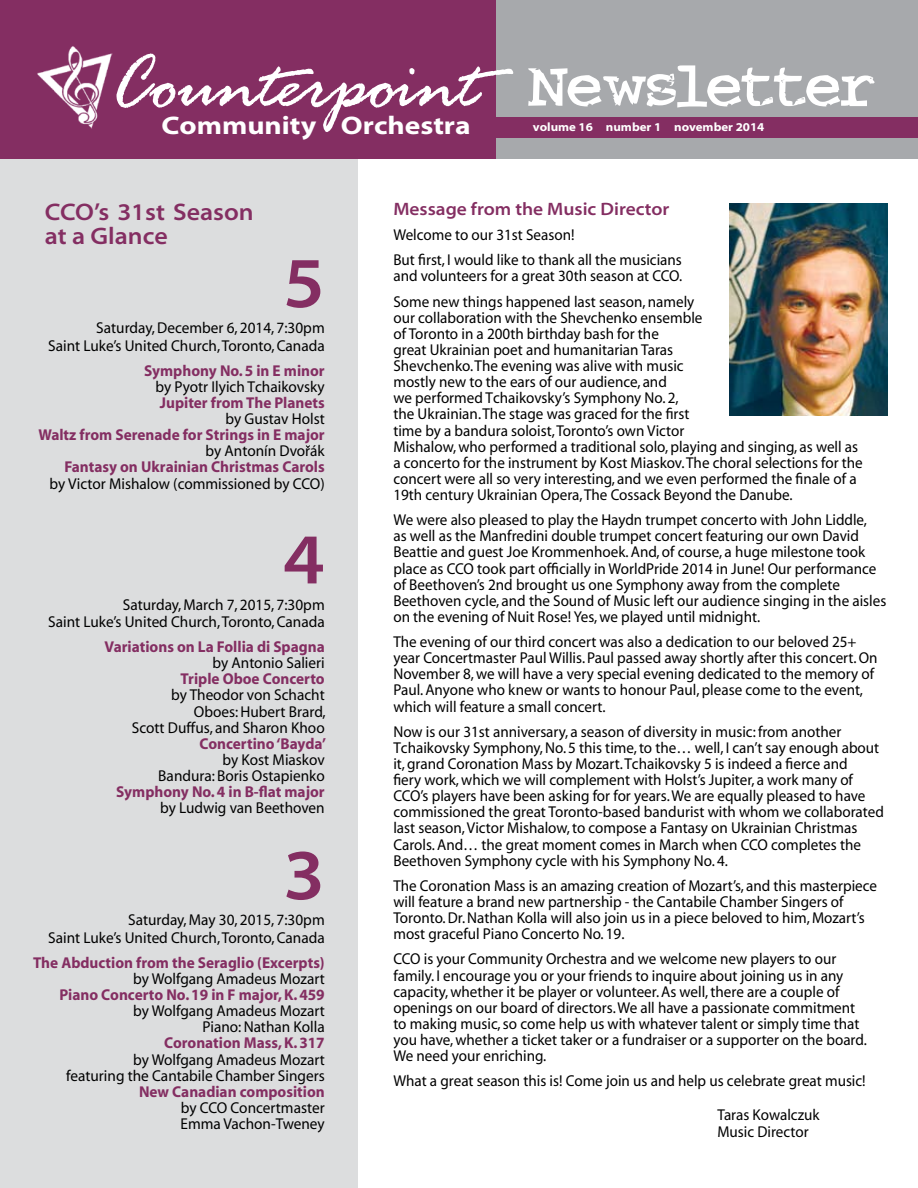
<style>
.page{position:relative;width:918px;height:1188px;background:#dcddde}
.page>*{position:absolute;margin:0;border:0;box-sizing:border-box;transform-origin:0 0}
.t1{font:82.5px "Rage Italic Plain";color:#fff}
.t2{font:72px "Crud Font";color:#fff}
.t3{font:72px "Myriad MM 565 700";color:#842e62}
.t4{font:25.5px "Myriad MM 700 700";color:#fff;scale:1.08 1}
.t5{font:24px/24px "Myriad MM 565 700";color:#842e62}
.t6{font:18px "Myriad MM 565 700";color:#842e62}
.t7{font:15.75px/16.2px "Myriad MM 400 600";color:#000;scale:.96 1}
.t8{font:15.75px/16.2px "Myriad MM 400 600";color:#000;text-align:right}
.t9{font:15.75px "Myriad MM 700 600";letter-spacing:.035em;color:#842e62}
.t10{font:12px "Myriad MM 700 700";color:#fff}
</style>
<div class="page">
<div style="left:359px;top:157px;width:559px;height:1031px;background:#fff"></div>
<div style="left:0;top:0;width:918px;height:158px;background:#a7a9ac"></div>
<div style="left:0;top:0;width:495px;height:158px;background:#842e62"></div>
<div style="left:427px;top:117px;width:491px;height:21px;background:#842e62"></div>
<img style="left:37px;top:46px;width:75px;height:83px">
<img style="left:730px;top:204px;width:157px;height:211px">
<h1 class="t1" style="left:110px;top:33px;width:371px">Counterpoint</h1>
<h3 class="t4" style="left:162px;top:113px;width:288px">Community Orchestra</h3>
<h2 class="t2" style="left:527px;top:48px;width:351px">Newsletter</h2>
<p class="t10" style="left:533px;top:121px;width:233px">volume 16 number 1 november 2014</p>
<h3 class="t5" style="left:45px;top:201px;width:210px">CCO’s 31st Season at a Glance</h3>
<h2 class="t3" style="left:283px;top:248px;width:43px">5</h2>
<p class="t8" style="left:48px;top:320px;width:278px;line-height:17.2px">Saturday, December 6, 2014, 7:30pm<br>Saint Luke’s United Church, Toronto, Canada</p>
<p class="t9" style="left:144px;top:363px;width:181px">Symphony No. 5 in E minor</p>
<p class="t8" style="left:156px;top:379px;width:171px">by Pyotr Ilyich Tchaikovsky</p>
<p class="t9" style="left:160px;top:395px;width:166px">Jupiter from The Planets</p>
<p class="t8" style="left:226px;top:411px;width:101px">by Gustav Holst</p>
<p class="t9" style="left:38px;top:427px;width:287px">Waltz from Serenade for Strings in E major</p>
<p class="t8" style="left:206px;top:444px;width:121px">by Antonín Dvorák</p>
<p class="t9" style="left:64px;top:460px;width:261px">Fantasy on Ukrainian Christmas Carols</p>
<p class="t8" style="left:50px;top:476px;width:277px">by Victor Mishalow (commissioned by CCO)</p>
<h2 class="t3" style="left:283px;top:525px;width:43px">4</h2>
<p class="t8" style="left:48px;top:597px;width:278px;line-height:17.2px">Saturday, March 7, 2015, 7:30pm<br>Saint Luke’s United Church, Toronto, Canada</p>
<p class="t9" style="left:105px;top:639px;width:221px">Variations on La Follia di Spagna</p>
<p class="t8" style="left:213px;top:656px;width:114px">by Antonio Salieri</p>
<p class="t9" style="left:181px;top:671px;width:145px">Triple Oboe Concerto</p>
<p class="t8" style="left:132px;top:688px;width:195px">by Theodor von Schacht<br>Oboes: Hubert Brard,<br>Scott Duffus, and Sharon Khoo</p>
<p class="t9" style="left:199px;top:736px;width:127px">Concertino ‘Bayda’</p>
<p class="t8" style="left:158px;top:752px;width:168px">by Kost Miaskov<br>Bandura: Boris Ostapienko</p>
<p class="t9" style="left:116px;top:784px;width:209px">Symphony No. 4 in B-flat major</p>
<p class="t8" style="left:160px;top:801px;width:166px">by Ludwig van Beethoven</p>
<h2 class="t3" style="left:283px;top:840px;width:43px">3</h2>
<p class="t8" style="left:48px;top:912px;width:278px;line-height:17.2px">Saturday, May 30, 2015, 7:30pm<br>Saint Luke’s United Church, Toronto, Canada</p>
<p class="t9" style="left:33px;top:955px;width:293px">The Abduction from the Seraglio (Excerpts)</p>
<p class="t8" style="left:133px;top:971px;width:193px">by Wolfgang Amadeus Mozart</p>
<p class="t9" style="left:59px;top:987px;width:266px">Piano Concerto No. 19 in F major, K. 459</p>
<p class="t8" style="left:133px;top:1004px;width:193px">by Wolfgang Amadeus Mozart<br>Piano: Nathan Kolla</p>
<p class="t9" style="left:164px;top:1036px;width:162px">Coronation Mass, K. 317</p>
<p class="t8" style="left:66px;top:1052px;width:260px">by Wolfgang Amadeus Mozart<br>featuring the Cantabile Chamber Singers</p>
<p class="t9" style="left:139px;top:1084px;width:187px">New Canadian composition</p>
<p class="t8" style="left:181px;top:1100px;width:146px;text-align:left">by CCO Concertmaster<br>Emma Vachon-Tweney</p>
<p class="t6" style="left:393px;top:200px;width:278px">Message from the Music Director</p>
<p class="t7" style="left:393px;top:223px;width:302px;line-height:25px">Welcome to our 31st Season!<br>But first, I would like to thank all the musicians</p>
<p class="t7" style="left:393px;top:264px;width:315px;line-height:25px">and volunteers for a great 30th season at CCO.<br>Some new things happened last season, namely</p>
<p class="t7" style="left:393px;top:310px;width:491px">our collaboration with the Shevchenko ensemble<br>of Toronto in a 200th birthday bash for the<br>great Ukrainian poet and humanitarian Taras<br>Shevchenko. The evening was alive with music<br>mostly new to the ears of our audience, and<br>we performed Tchaikovsky’s Symphony No. 2,<br>the Ukrainian. The stage was graced for the first<br>time by a bandura soloist, Toronto’s own Victor<br>Mishalow, who performed a traditional solo, playing and singing, as well as a concerto for the instrument by Kost Miaskov. The choral selections for the concert were all so very interesting, and we even performed the finale of a 19th century Ukrainian Opera, The Cossack Beyond the Danube.</p>
<p class="t7" style="left:393px;top:513px;width:515px">We were also pleased to play the Haydn trumpet concerto with John Liddle,<br>as well as the Manfredini double trumpet concert featuring our own David Beattie and guest Joe Krommenhoek. And, of course, a huge milestone took place as CCO took part officially in WorldPride 2014 in June! Our performance of Beethoven’s 2nd brought us one Symphony away from the complete Beethoven cycle, and the Sound of Music left our audience singing in the aisles on the evening of Nuit Rose! Yes, we played until midnight.</p>
<p class="t7" style="left:393px;top:635px;width:506px">The evening of our third concert was also a dedication to our beloved 25+ year Concertmaster Paul Willis. Paul passed away shortly after this concert. On November 8, we will have a very special evening dedicated to the memory of Paul. Anyone who knew or wants to honour Paul, please come to the event, which will feature a small concert.</p>
<p class="t7" style="left:393px;top:724px;width:512px">Now is our 31st anniversary, a season of diversity in music: from another Tchaikovsky Symphony, No. 5 this time, to the… well, I can’t say enough about it, grand Coronation Mass by Mozart. Tchaikovsky 5 is indeed a fierce and<br>fiery work, which we will complement with Holst’s Jupiter, a work many of CCO’s players have been asking for for years. We are equally pleased to have commissioned the great Toronto-based bandurist with whom we collaborated last season, Victor Mishalow, to compose a Fantasy on Ukrainian Christmas Carols. And… the great moment comes in March when CCO completes the Beethoven Symphony cycle with his Symphony No. 4.</p>
<p class="t7" style="left:393px;top:878px;width:505px">The Coronation Mass is an amazing creation of Mozart’s, and this masterpiece will feature a brand new partnership - the Cantabile Chamber Singers of Toronto. Dr. Nathan Kolla will also join us in a piece beloved to him, Mozart’s most graceful Piano Concerto No. 19.</p>
<p class="t7" style="left:393px;top:952px;width:495px">CCO is your Community Orchestra and we welcome new players to our family. I encourage you or your friends to inquire about joining us in any capacity, whether it be player or volunteer. As well, there are a couple of openings on our board of directors. We all have a passionate commitment to making music, so come help us with whatever talent or simply time that you have, whether a ticket taker or a fundraiser or a supporter on the board.<br>We need your enriching.</p>
<p class="t7" style="left:717px;top:1065px;width:156px;line-height:34.2px;text-indent:-324px">What a great season this is! Come join us and help us celebrate great music!<br>Taras Kowalczuk</p>
<p class="t7" style="left:717px;top:1124px;width:97px">Music Director</p>
</div>
